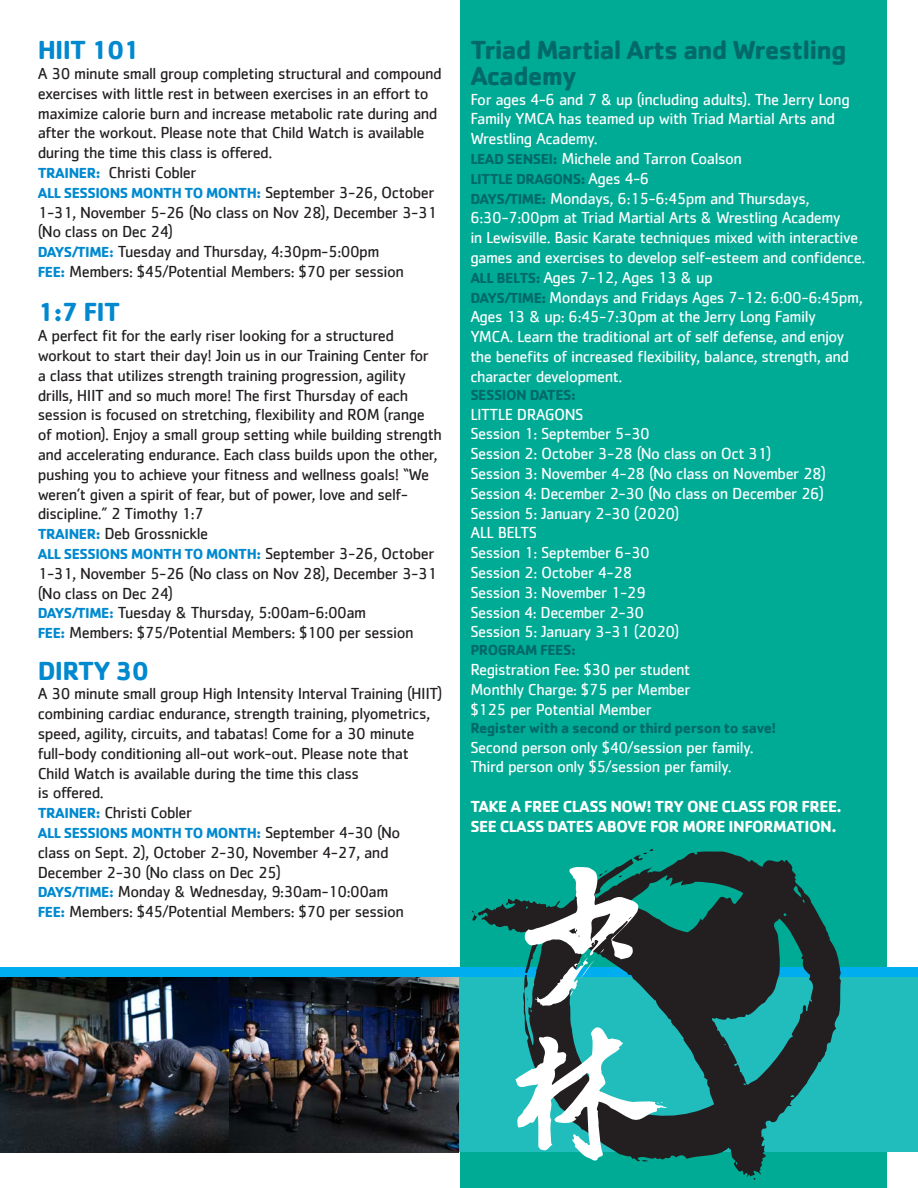
<style>
.page{position:relative;width:918px;height:1188px;background:#fff}
.page>*{position:absolute;margin:0;border:0;box-sizing:border-box;transform-origin:0 0}
.t1{font:700 27px/25.5px "Cachet";letter-spacing:-.03em;color:#016a69}
.t2{font:700 27px "Cachet";letter-spacing:-.03em;color:#0089cf}
.t3{font:16.5px/19.8px "Cachet";letter-spacing:-.03em;color:#231f20}
.t4{font:16.5px/19.8px "Cachet";letter-spacing:-.03em;color:#fff}
.t5{font:700 16.5px/19.8px "Cachet";letter-spacing:-.03em;color:#fff}
.t6{font:700 15px "Cachet";letter-spacing:-.03em;color:#0089cf}
.t7{font:700 15px "Cachet";letter-spacing:-.03em;color:#016a69}
.s1{font-weight:700;font-size:15px;color:#0089cf}
.s2{font-weight:400;font-size:16.5px;color:#231f20}
.s3{font-weight:700;font-size:15px;color:#016a69}
.s4{font-weight:400;font-size:16.5px;color:#fff}
</style>
<div class="page">
<div style="left:460px;top:0;width:426px;height:1188px;background:#00ab95"></div>
<img style="left:0;top:977px;width:459px;height:175px">
<div style="left:459px;top:968px;width:229px;height:184px;background:#21bdbd"></div>
<div style="left:688px;top:968px;width:230px;height:184px;background:#21bdbd"></div>
<div style="left:0;top:968px;width:918px;height:9px;background:#00aeef"></div>
<svg style="left:472px;top:849px;width:370px;height:331px"></svg>
<svg style="left:515px;top:866px;width:152px;height:297px"></svg>
<h1 class="t2" style="left:38px;top:33px;width:104px">HIIT 101</h1>
<p class="t3" style="left:38px;top:63px;width:405px">A 30 minute small group completing structural and compound exercises with little rest in between exercises in an effort to maximize calorie burn and increase metabolic rate during and after the workout. Please note that Child Watch is available during the time this class is offered.<br><span class="s1">TRAINER:</span> Christi Cobler</p>
<p class="t6" style="left:38px;top:183px;width:398px">ALL SESSIONS MONTH TO MONTH: <span class="s2">September 3-26, October</span></p>
<p class="t3" style="left:38px;top:202px;width:401px">1-31, November 5-26 (No class on Nov 28), December 3-31 (No class on Dec 24)<br><span class="s1">DAYS/TIME:</span> Tuesday and Thursday, 4:30pm-5:00pm<br><span class="s1">FEE:</span> Members: $45/Potential Members: $70 per session</p>
<h1 class="t2" style="left:38px;top:295px;width:84px">1:7 FIT</h1>
<p class="t3" style="left:38px;top:326px;width:406px">A perfect fit for the early riser looking for a structured workout to start their day! Join us in our Training Center for<br>a class that utilizes strength training progression, agility drills, HIIT and so much more! The first Thursday of each session is focused on stretching, flexibility and ROM (range of motion). Enjoy a small group setting while building strength and accelerating endurance. Each class builds upon the other, pushing you to achieve your fitness and wellness goals! “We weren’t given a spirit of fear, but of power, love and self&shy;discipline.” 2 Timothy 1:7<br><span class="s1">TRAINER:</span> Deb Grossnickle</p>
<p class="t6" style="left:38px;top:544px;width:398px">ALL SESSIONS MONTH TO MONTH: <span class="s2">September 3-26, October</span></p>
<p class="t3" style="left:38px;top:563px;width:401px">1-31, November 5-26 (No class on Nov 28), December 3-31 (No class on Dec 24)<br><span class="s1">DAYS/TIME:</span> Tuesday &amp; Thursday, 5:00am-6:00am<br><span class="s1">FEE:</span> Members: $75/Potential Members: $100 per session</p>
<h1 class="t2" style="left:38px;top:653px;width:113px">DIRTY 30</h1>
<p class="t3" style="left:38px;top:684px;width:406px">A 30 minute small group High Intensity Interval Training (HIIT) combining cardiac endurance, strength training, plyometrics, speed, agility, circuits, and tabatas! Come for a 30 minute full-body conditioning all-out work-out. Please note that Child Watch is available during the time this class<br>is offered.<br><span class="s1">TRAINER:</span> Christi Cobler</p>
<p class="t6" style="left:38px;top:823px;width:364px">ALL SESSIONS MONTH TO MONTH: <span class="s2">September 4-30 (No</span></p>
<p class="t3" style="left:38px;top:842px;width:368px">class on Sept. 2), October 2-30, November 4-27, and December 2-30 (No class on Dec 25)<br><span class="s1">DAYS/TIME:</span> Monday &amp; Wednesday, 9:30am-10:00am <span class="s1">FEE:</span> Members: $45/Potential Members: $70 per session</p>
<h1 class="t1" style="left:470px;top:36px;width:378px">Triad Martial Arts and Wrestling<br>Academy</h1>
<p class="t4" style="left:470px;top:89px;width:381px">For ages 4-6 and 7 &amp; up (including adults). The Jerry Long Family YMCA has teamed up with Triad Martial Arts and Wrestling Academy.<br><span class="s3">LEAD SENSEI:</span> Michele and Tarron Coalson</p>
<p class="t7" style="left:470px;top:169px;width:181px">LITTLE DRAGONS: <span class="s4">Ages 4-6</span></p>
<p class="t4" style="left:470px;top:188px;width:397px"><span class="s3">DAYS/TIME:</span> Mondays, 6:15-6:45pm and Thursdays, 6:30-7:00pm at Triad Martial Arts &amp; Wrestling Academy<br>in Lewisville. Basic Karate techniques mixed with interactive games and exercises to develop self-esteem and confidence.<br><span class="s3">ALL BELTS:</span> Ages 7-12, Ages 13 &amp; up<br><span class="s3">DAYS/TIME:</span> Mondays and Fridays Ages 7-12: 6:00-6:45pm, Ages 13 &amp; up: 6:45-7:30pm at the Jerry Long Family<br>YMCA. Learn the traditional art of self defense, and enjoy the benefits of increased flexibility, balance, strength, and character development.</p>
<p class="t7" style="left:470px;top:385px;width:107px">SESSION DATES:</p>
<p class="t4" style="left:470px;top:404px;width:357px">LITTLE DRAGONS<br>Session 1: September 5-30<br>Session 2: October 3-28 (No class on Oct 31)<br>Session 3: November 4-28 (No class on November 28)<br>Session 4: December 2-30 (No class on December 26)<br>Session 5: January 2-30 (2020)<br>ALL BELTS<br>Session 1: September 6-30<br>Session 2: October 4-28<br>Session 3: November 1-29<br>Session 4: December 2-30<br>Session 5: January 3-31 (2020)</p>
<p class="t7" style="left:470px;top:641px;width:107px">PROGRAM FEES:</p>
<p class="t4" style="left:470px;top:659px;width:222px;text-align:justify">Registration Fee: $30 per student Monthly Charge: $75 per Member $125 per Potential Member</p>
<p class="t7" style="left:470px;top:718px;width:308px">Register with a second or third person to save!</p>
<p class="t4" style="left:470px;top:737px;width:285px">Second person only $40/session per family.<br>Third person only $5/session per family.</p>
<p class="t5" style="left:470px;top:796px;width:373px">TAKE A FREE CLASS NOW! TRY ONE CLASS FOR FREE.<br>SEE CLASS DATES ABOVE FOR MORE INFORMATION.</p>
</div>
